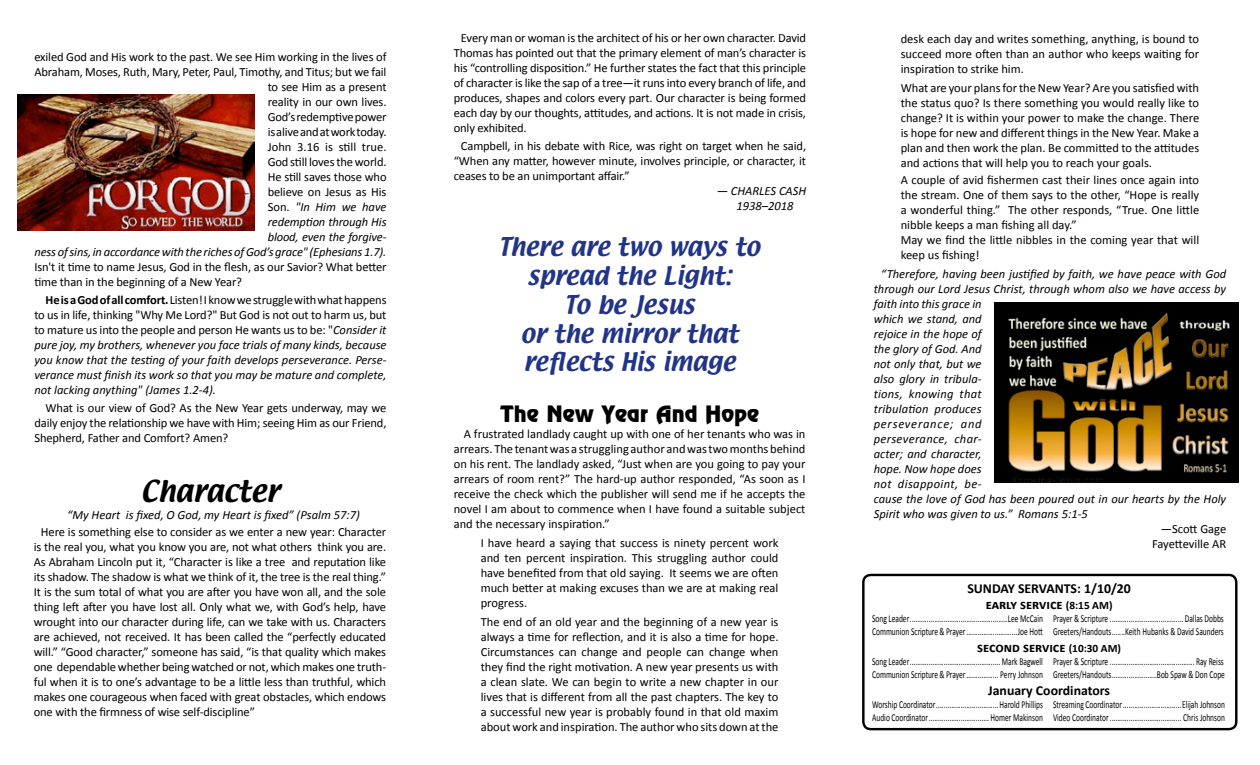
<style>
.page{position:relative;width:1260px;height:765px;background:#fff}
.page>*{position:absolute;margin:0;border:0;box-sizing:border-box;transform-origin:0 0}
.t1{font:26.25px "Textile";color:#000}
.t2{font:22.5px/28.8px "Textile";color:#213488;text-align:center}
.t3{font:22.5px "Revue BT";color:#000}
.t4{font:700 13.75px/16.1px "Calibri";color:#000;text-align:center}
.t5{font:12.5px/15px "Calibri";letter-spacing:-.01em;color:#000;text-align:justify}
.t6{font:italic 12.5px/15px "Calibri";color:#000;text-align:justify}
.t7{font:10.62px/12.9px "Calibri";color:#000;scale:.7 1}
.s1{font-style:italic}
.s2{font-weight:700;font-style:normal}
.s3{font-style:normal}
.s4{font-size:11.25px}
</style>
<div class="page">
<div style="left:862px;top:574px;width:375px;height:156px;border:2px solid #000;border-radius:8px"></div>
<img style="left:17px;top:94px;width:237px;height:137px">
<img style="left:994px;top:302px;width:245px;height:180px">
<p class="t5" style="left:454px;top:30px;width:354px;text-indent:7px">Every man or woman is the architect of his or her own character. David Thomas has pointed out that the primary element of man’s character is his “controlling disposition.” He further states the fact that this principle of character is like the sap of a tree—it runs into every branch of life, and produces, shapes and colors every part. Our character is being formed each day by our thoughts, attitudes, and actions. It is not made in crisis, only exhibited.</p>
<p class="t5" style="left:454px;top:137px;width:354px;text-indent:7px">Campbell, in his debate with Rice, was right on target when he said, “When any matter, however minute, involves principle, or character, it ceases to be an unimportant affair.”</p>
<p class="t6" style="left:717px;top:182px;width:91px;text-align:center">— CHARLES CASH<br>1938–2018</p>
<h2 class="t2" style="left:499px;top:234px;width:263px">There are two ways to spread the Light:<br>To be Jesus<br>or the mirror that reflects His image</h2>
<p class="t5" style="left:34px;top:49px;width:354px;text-align:right">exiled God and His work to the past. We see Him working in the lives of Abraham, Moses, Ruth, Mary, Peter, Paul, Timothy, and Titus; but we fail to see Him as a present<br>reality in our own lives.<br>God’s redemptive power<br>is alive and at work today.<br>John 3.16 is still true.<br>God still loves the world.<br>He still saves those who<br>believe on Jesus as His<br>Son. <span class="s1">"In Him we have<br>redemption through His<br>blood, even the forgive-<br>ness of sins, in accordance with the riches of God’s grace" (Ephesians 1.7).</span></p>
<p class="t5" style="left:34px;top:259px;width:354px">Isn't it time to name Jesus, God in the flesh, as our Savior? What better time than in the beginning of a New Year?</p>
<p class="t6" style="left:34px;top:292px;width:354px;text-indent:11px"><span class="s2">He is a God of all comfort.</span> <span class="s3">Listen! I know we struggle with what happens to us in life, thinking "Why Me Lord?" But God is not out to harm us, but to mature us into the people and person He wants us to be: "</span>Consider it pure joy, my brothers, whenever you face trials of many kinds, because you know that the testing of your faith develops perseverance. Perse&shy;verance must finish its work so that you may be mature and complete, not lacking anything" (James 1.2-4).</p>
<p class="t5" style="left:34px;top:400px;width:354px;text-indent:11px">What is our view of God? As the New Year gets underway, may we daily enjoy the relationship we have with Him; seeing Him as our Friend, Shepherd, Father and Comfort? Amen?</p>
<h2 class="t3" style="left:500px;top:400px;width:260px">The New Year And Hope</h2>
<p class="t5" style="left:454px;top:426px;width:353px;text-indent:10px">A frustrated landlady caught up with one of her tenants who was in arrears. The tenant was a struggling author and was two months behind on his rent. The landlady asked, “Just when are you going to pay your arrears of room rent?” The hard-up author responded, “As soon as I receive the check which the publisher will send me if he accepts the novel I am about to commence when I have found a suitable subject and the necessary inspiration.”</p>
<p class="t5" style="left:481px;top:535px;width:299px">I have heard a saying that success is ninety percent work and ten percent inspiration. This struggling author could have benefited from that old saying. It seems we are often much better at making excuses than we are at making real progress.</p>
<p class="t5" style="left:481px;top:613px;width:299px">The end of an old year and the beginning of a new year is always a time for reflection, and it is also a time for hope.<br>Circumstances can change and people can change when they find the right motivation. A new year presents us with a clean slate. We can begin to write a new chapter in our lives that is different from all the past chapters. The key to a successful new year is probably found in that old maxim about work and inspiration. The author who sits down at the</p>
<h1 class="t1" style="left:141px;top:473px;width:140px">Character</h1>
<p class="t6" style="left:67px;top:506px;width:294px">“My Heart is fixed, O God, my Heart is fixed” (Psalm 57:7)</p>
<p class="t5" style="left:34px;top:524px;width:354px;text-indent:7px">Here is something else to consider as we enter a new year: Character is the real you, what you know you are, not what others think you are.<br>As Abraham Lincoln put it, “Character is like a tree and reputation like its shadow. The shadow is what we think of it, the tree is the real thing.” It is the sum total of what you are after you have won all, and the sole thing left after you have lost all. Only what we, with God’s help, have wrought into our character during life, can we take with us. Characters are achieved, not received. It has been called the “perfectly educated will.” “Good character,” someone has said, “is that quality which makes one dependable whether being watched or not, which makes one truth&shy;ful when it is to one’s advantage to be a little less than truthful, which makes one courageous when faced with great obstacles, which endows one with the firmness of wise self-discipline”</p>
<p class="t5" style="left:901px;top:31px;width:300px">desk each day and writes something, anything, is bound to succeed more often than an author who keeps waiting for inspiration to strike him.</p>
<p class="t5" style="left:901px;top:79px;width:300px">What are your plans for the New Year? Are you satisfied with the status quo? Is there something you would really like to change? It is within your power to make the change. There is hope for new and different things in the New Year. Make a plan and then work the plan. Be committed to the attitudes and actions that will help you to reach your goals.</p>
<p class="t5" style="left:901px;top:172px;width:300px;text-align:left">A couple of avid fishermen cast their lines once again into the stream. One of them says to the other, “Hope is really a wonderful thing.” The other responds, “True. One little nibble keeps a man fishing all day.”<br>May we find the little nibbles in the coming year that will keep us fishing!</p>
<p class="t6" style="left:874px;top:266px;width:354px;text-align:left;text-indent:7px">“Therefore, having been justified by faith, we have peace with God through our Lord Jesus Christ, through whom also we have access by faith into this grace in<br>which we stand, and<br>rejoice in the hope of<br>the glory of God. And<br>not only that, but we<br>also glory in tribula-<br>tions, knowing that<br>tribulation produces<br>perseverance; and<br>perseverance, char-<br>acter; and character,<br>hope. Now hope does<br>not disappoint, be-<br>cause the love of God has been poured out in our hearts by the Holy<br>Spirit who was given to us.” Romans 5:1-5</p>
<p class="t5" style="left:1152px;top:521px;width:76px;text-align:right">—Scott Gage<br>Fayetteville AR</p>
<p class="t4" style="left:967px;top:580px;width:165px">SUNDAY SERVANTS: 1/10/20 early service <span class="s4">(8:15 AM)</span></p>
<p class="t7" style="left:872px;top:612px;width:504px">Song Leader....................................................Lee McCain Prayer &amp; Scripture ....................................... Dallas Dobbs<br>Communion Scripture &amp; Prayer ...........................Joe Hott Greeters/Handouts.......Keith Hubanks &amp; David Saunders</p>
<p class="t4" style="left:977px;top:639px;width:145px">second service <span class="s4">(10:30 AM)</span></p>
<p class="t7" style="left:872px;top:655px;width:506px">Song Leader................................................ Mark Bagwell Prayer &amp; Scripture ............................................. Ray Reiss<br>Communion Scripture &amp; Prayer ................. Perry Johnson Greeters/Handouts........................Bob Spaw &amp; Don Cope</p>
<p class="t4" style="left:988px;top:682px;width:123px">January Coordinators</p>
<p class="t7" style="left:872px;top:698px;width:506px">Worship Coordinator.................................Harold Phillips Streaming Coordinator...............................Elijah Johnson<br>Audio Coordinator................................ Homer Makinson Video Coordinator ...................................... Chris Johnson</p>
</div>
